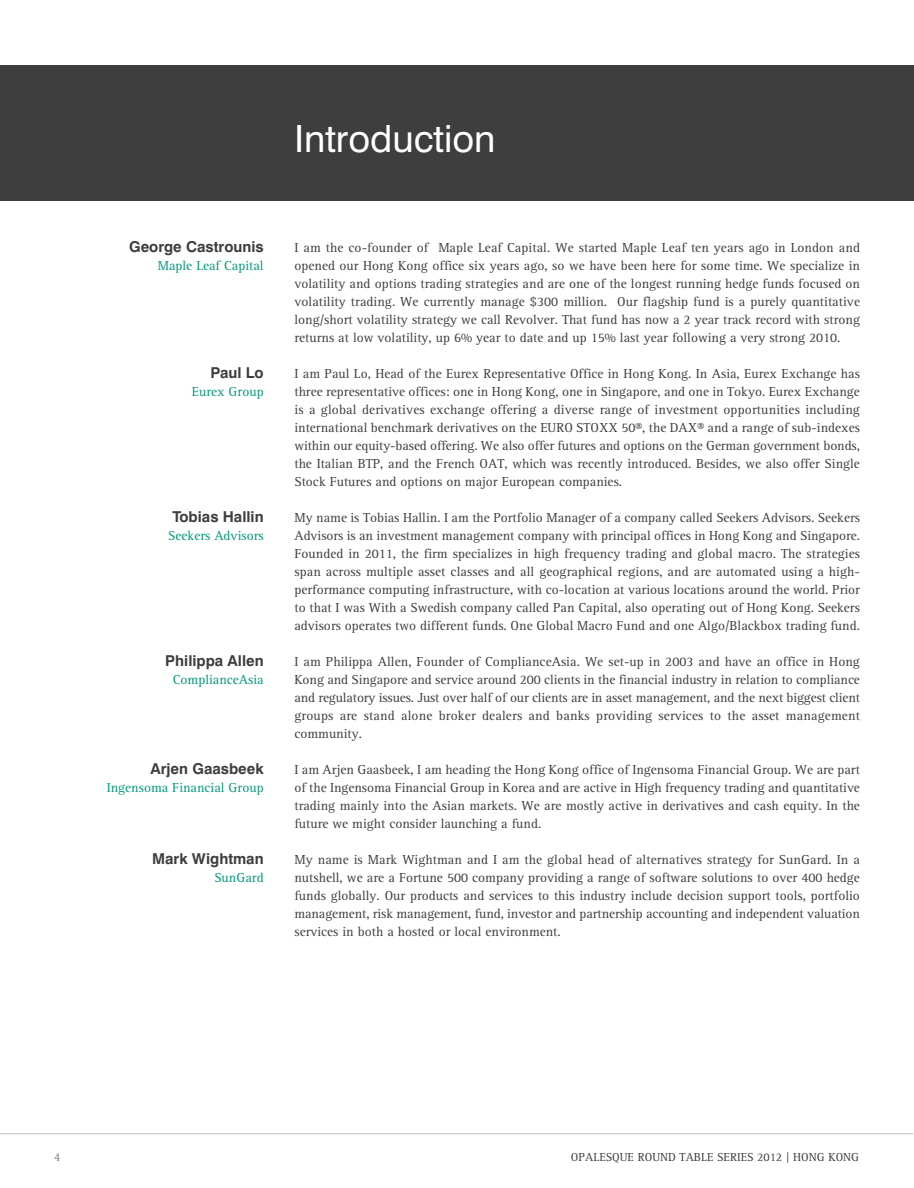
<style>
.page{position:relative;width:914px;height:1188px;background:#fff}
.page>*{position:absolute;margin:0;border:0;box-sizing:border-box;transform-origin:0 0}
.t1{font:37.5px "Swiss 721 BT";color:#fff}
.t2{font:700 15px "Swiss 721 BT";color:#3e3e3f}
.t3{font:13.5px/18px "Rotis Serif";color:#3e3e3f;text-align:justify}
.t4{font:13.5px "Rotis Serif";color:#00997d}
.t5{font:12px "Rotis Serif";color:#3e3e3f}
.t6{font:12px "Rotis Serif";color:#807f7d}
</style>
<div class="page">
<hr style="left:0;top:1134px;width:913px;height:1px;background:#c0bfbe">
<div style="left:0;top:66px;width:913px;height:135px;background:#3e3e3f"></div>
<h1 class="t1" style="left:294px;top:117px;width:203px">Introduction</h1>
<p class="t2" style="left:129px;top:238px;width:136px">George Castrounis</p>
<p class="t4" style="left:158px;top:258px;width:107px">Maple Leaf Capital</p>
<p class="t2" style="left:210px;top:364px;width:55px">Paul Lo</p>
<p class="t4" style="left:192px;top:384px;width:73px">Eurex Group</p>
<p class="t2" style="left:172px;top:508px;width:93px">Tobias Hallin</p>
<p class="t4" style="left:168px;top:528px;width:97px">Seekers Advisors</p>
<p class="t2" style="left:165px;top:652px;width:100px">Philippa Allen</p>
<p class="t4" style="left:173px;top:672px;width:92px">ComplianceAsia</p>
<p class="t2" style="left:150px;top:760px;width:115px">Arjen Gaasbeek</p>
<p class="t4" style="left:107px;top:780px;width:158px">Ingensoma Financial Group</p>
<p class="t2" style="left:152px;top:850px;width:113px">Mark Wightman</p>
<p class="t4" style="left:214px;top:870px;width:51px">SunGard</p>
<p class="t3" style="left:294px;top:239px;width:567px">I am the co-founder of Maple Leaf Capital. We started Maple Leaf ten years ago in London and opened our Hong Kong office six years ago, so we have been here for some time. We specialize in volatility and options trading strategies and are one of the longest running hedge funds focused on volatility trading. We currently manage $300 million. Our flagship fund is a purely quantitative long/short volatility strategy we call Revolver. That fund has now a 2 year track record with strong returns at low volatility, up 6% year to date and up 15% last year following a very strong 2010.</p>
<p class="t3" style="left:294px;top:365px;width:567px">I am Paul Lo, Head of the Eurex Representative Office in Hong Kong. In Asia, Eurex Exchange has three representative offices: one in Hong Kong, one in Singapore, and one in Tokyo. Eurex Exchange is a global derivatives exchange offering a diverse range of investment opportunities including international benchmark derivatives on the EURO STOXX 50®, the DAX® and a range of sub-indexes within our equity-based offering. We also offer futures and options on the German government bonds, the Italian BTP, and the French OAT, which was recently introduced. Besides, we also offer Single Stock Futures and options on major European companies.</p>
<p class="t3" style="left:294px;top:509px;width:567px">My name is Tobias Hallin. I am the Portfolio Manager of a company called Seekers Advisors. Seekers Advisors is an investment management company with principal offices in Hong Kong and Singapore.<br>Founded in 2011, the firm specializes in high frequency trading and global macro. The strategies span across multiple asset classes and all geographical regions, and are automated using a high&shy;performance computing infrastructure, with co-location at various locations around the world. Prior to that I was With a Swedish company called Pan Capital, also operating out of Hong Kong. Seekers advisors operates two different funds. One Global Macro Fund and one Algo/Blackbox trading fund.</p>
<p class="t3" style="left:294px;top:653px;width:567px">I am Philippa Allen, Founder of ComplianceAsia. We set-up in 2003 and have an office in Hong Kong and Singapore and service around 200 clients in the financial industry in relation to compliance and regulatory issues. Just over half of our clients are in asset management, and the next biggest client groups are stand alone broker dealers and banks providing services to the asset management community.</p>
<p class="t3" style="left:294px;top:761px;width:567px">I am Arjen Gaasbeek, I am heading the Hong Kong office of Ingensoma Financial Group. We are part of the Ingensoma Financial Group in Korea and are active in High frequency trading and quantitative trading mainly into the Asian markets. We are mostly active in derivatives and cash equity. In the future we might consider launching a fund.</p>
<p class="t3" style="left:294px;top:851px;width:567px">My name is Mark Wightman and I am the global head of alternatives strategy for SunGard. In a nutshell, we are a Fortune 500 company providing a range of software solutions to over 400 hedge funds globally. Our products and services to this industry include decision support tools, portfolio management, risk management, fund, investor and partnership accounting and independent valuation services in both a hosted or local environment.</p>
<p class="t6" style="left:54px;top:1150px;width:8px">4</p>
<p class="t5" style="left:571px;top:1151px;width:290px">OPALESQUE ROUND TABLE SERIES 2012 | HONG KONG</p>
</div>
